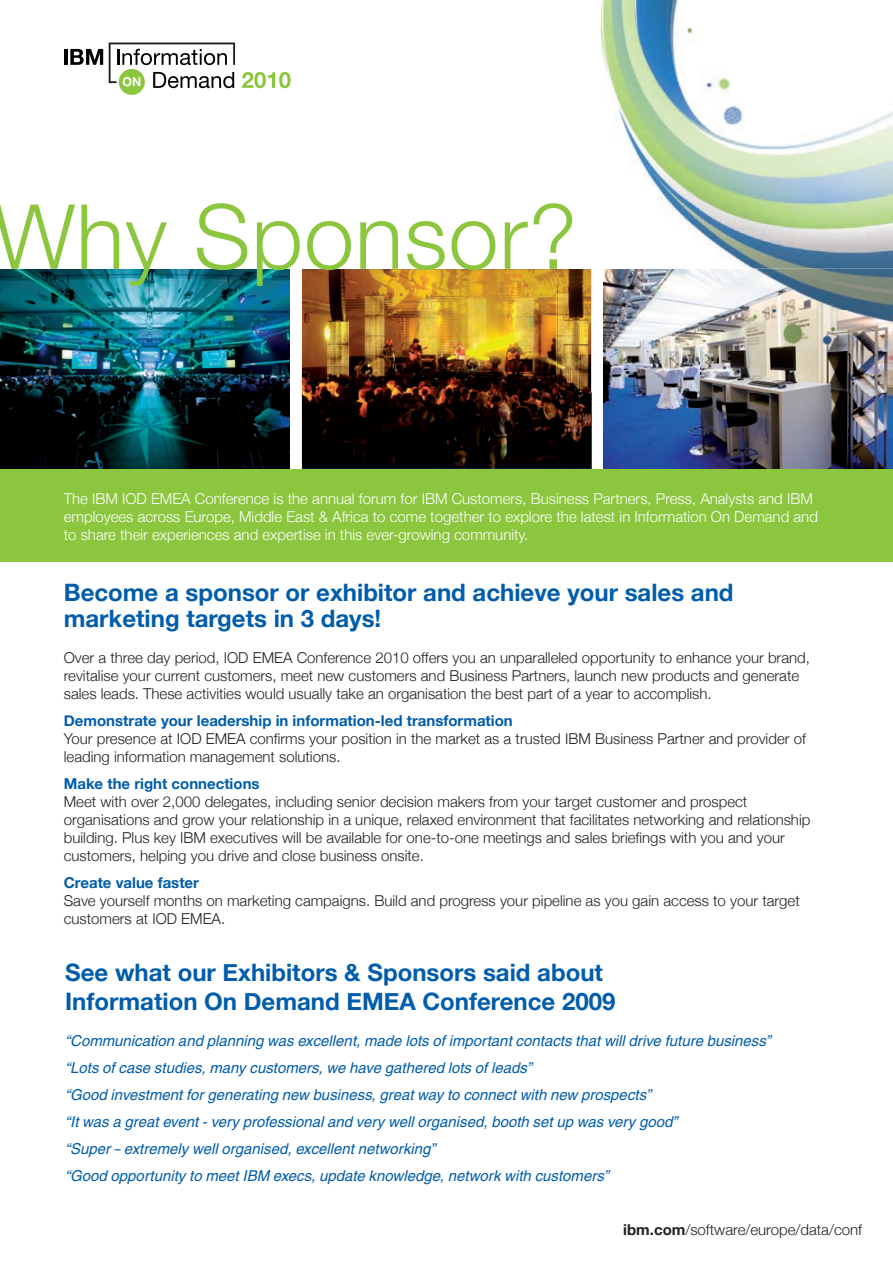
<style>
.page{position:relative;width:893px;height:1263px;background:#fff}
.page>*{position:absolute;margin:0;border:0;box-sizing:border-box;transform-origin:0 0}
.t1{font:300 90px "Helvetica Neue";letter-spacing:.01em;color:#8bc63e}
.t2{font:700 24px/25.5px "Helvetica Neue";color:#015dab}
.t3{font:300 15px/18px "Helvetica Neue";color:#231f20}
.t4{font:italic 15px/27px "IBM Helvetica 2004";color:#015dab}
.t5{font:300 15px/18px "Helvetica Neue";color:#fff}
.t6{font:700 15px "Helvetica Neue";color:#015dab}
.s1{font-weight:700}
</style>
<div class="page">
<div style="left:0;top:435px;width:893px;height:127px;background:#8bc63e"></div>
<div style="left:0;top:269px;width:893px;height:200px;background:linear-gradient(to bottom,#fff,#fff)"></div>
<img style="left:0;top:269px;width:289px;height:200px">
<img style="left:302px;top:269px;width:289px;height:200px">
<img style="left:604px;top:392px;width:289px;height:77px">
<hr style="left:64px;top:49px;width:3px;height:16px;background:#040503">
<svg style="left:70px;top:49px;width:33px;height:16px"></svg>
<svg style="left:242px;top:72px;width:49px;height:16px"></svg>
<div style="left:119px;top:69px;width:26px;height:26px;background:#8bc63e;border-radius:50%"></div>
<svg style="left:109px;top:43px;width:126px;height:45px"></svg>
<img style="left:572px;top:0;width:321px;height:269px">
<img style="left:591px;top:269px;width:302px;height:123px">
<img style="left:557px;top:269px;width:34px;height:123px">
<img style="left:557px;top:203px;width:15px;height:41px">
<img style="left:557px;top:269px;width:15px;height:17px">
<h1 class="t1" style="left:-6px;top:182px;width:585px">Why Sponsor?</h1>
<p class="t5" style="left:64px;top:489px;width:756px">The IBM IOD EMEA Conference is the annual forum for IBM Customers, Business Partners, Press, Analysts and IBM employees across Europe, Middle East &amp; Africa to come together to explore the latest in Information On Demand and to share their experiences and expertise in this ever-growing community.</p>
<h2 class="t2" style="left:64px;top:579px;width:671px">Become a sponsor or exhibitor and achieve your sales and marketing targets in 3 days!</h2>
<p class="t3" style="left:64px;top:648px;width:748px">Over a three day period, IOD EMEA Conference 2010 offers you an unparalleled opportunity to enhance your brand, revitalise your current customers, meet new customers and Business Partners, launch new products and generate sales leads. These activities would usually take an organisation the best part of a year to accomplish.</p>
<p class="t6" style="left:64px;top:711px;width:451px">Demonstrate your leadership in information-led transformation</p>
<p class="t3" style="left:64px;top:729px;width:744px">Your presence at IOD EMEA confirms your position in the market as a trusted IBM Business Partner and provider of leading information management solutions.</p>
<p class="t6" style="left:64px;top:774px;width:197px">Make the right connections</p>
<p class="t3" style="left:64px;top:792px;width:748px">Meet with over 2,000 delegates, including senior decision makers from your target customer and prospect organisations and grow your relationship in a unique, relaxed environment that facilitates networking and relationship building. Plus key IBM executives will be available for one-to-one meetings and sales briefings with you and your customers, helping you drive and close business onsite.</p>
<p class="t6" style="left:64px;top:873px;width:137px">Create value faster</p>
<p class="t3" style="left:64px;top:891px;width:738px">Save yourself months on marketing campaigns. Build and progress your pipeline as you gain access to your target customers at IOD EMEA.</p>
<h2 class="t2" style="left:65px;top:958px;width:552px;line-height:28.5px">See what our Exhibitors &amp; Sponsors said about<br>Information On Demand EMEA Conference 2009</h2>
<p class="t4" style="left:65px;top:1027px;width:707px">“Communication and planning was excellent, made lots of important contacts that will drive future business” “Lots of case studies, many customers, we have gathered lots of leads”<br>“Good investment for generating new business, great way to connect with new prospects”<br>“It was a great event - very professional and very well organised, booth set up was very good”<br>“Super – extremely well organised, excellent networking”<br>“Good opportunity to meet IBM execs, update knowledge, network with customers”</p>
<p class="t3" style="left:623px;top:1220px;width:240px"><span class="s1">ibm.com</span>/software/europe/data/conf</p>
</div>
